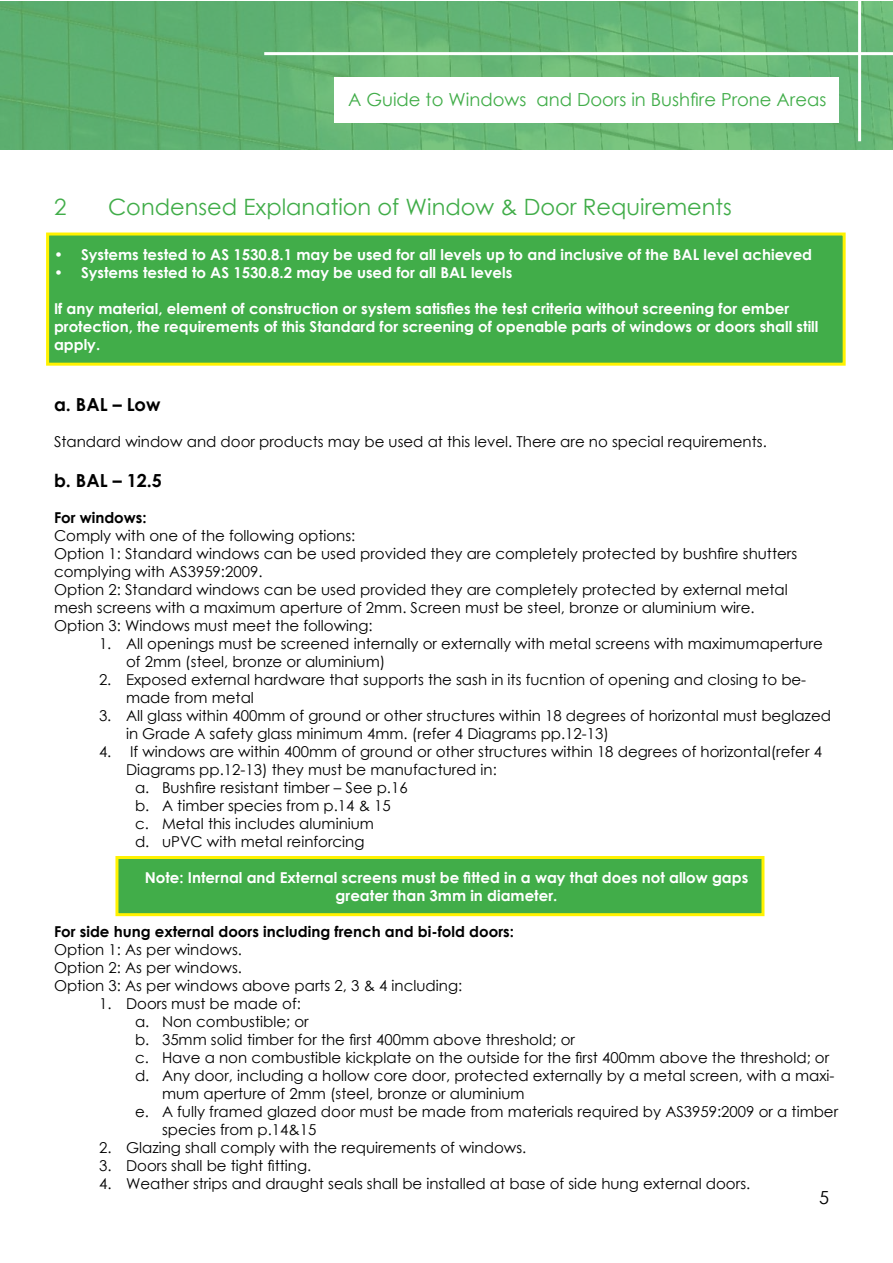
<style>
.page{position:relative;width:893px;height:1263px;background:#fff}
.page>*{position:absolute;margin:0;border:0;box-sizing:border-box;transform-origin:0 0}
.t1{font:22.5px "Century Gothic";color:#41ad49}
.t2{font:18px "Century Gothic";color:#41ad49}
.t3{font:700 18px "Century Gothic";color:#000}
.t4{font:18px "Century Gothic";color:#000}
.t5{font:15px/18px "Century Gothic";color:#000}
.t6{font:700 15px/18px "Century Gothic";color:#fff}
.t7{font:700 15px "Century Gothic";color:#000}
</style>
<div class="page">
<svg style="left:0;top:1px;width:893px;height:149px;background:#63b473"></svg>
<div style="left:335px;top:77px;width:504px;height:46px;background:#fff"></div>
<hr style="left:858px;top:0;width:3px;height:141px;background:#fff">
<hr style="left:264px;top:52px;width:629px;height:3px;background:#fff">
<div style="left:46px;top:232px;width:800px;height:134px;background:#41ad49;border:3px solid #fff200"></div>
<div style="left:115px;top:856px;width:649px;height:60px;background:#41ad49;border:3px solid #fff200"></div>
<p class="t2" style="left:348px;top:87px;width:480px">A Guide to Windows and Doors in Bushfire Prone Areas</p>
<h1 class="t1" style="left:54px;top:191px;width:14px">2</h1>
<h1 class="t1" style="left:108px;top:191px;width:625px">Condensed Explanation of Window &amp; Door Requirements</h1>
<p class="t6" style="left:54px;top:245px;width:760px">• Systems tested to AS 1530.8.1 may be used for all levels up to and inclusive of the BAL level achieved</p>
<p class="t6" style="left:54px;top:263px;width:460px">• Systems tested to AS 1530.8.2 may be used for all BAL levels</p>
<p class="t6" style="left:54px;top:299px;width:766px">If any material, element of construction or system satisfies the test criteria without screening for ember protection, the requirements of this Standard for screening of openable parts of windows or doors shall still apply.</p>
<p class="t3" style="left:54px;top:391px;width:108px">a. BAL – Low</p>
<p class="t5" style="left:54px;top:432px;width:714px">Standard window and door products may be used at this level. There are no special requirements.</p>
<p class="t3" style="left:54px;top:466px;width:109px">b. BAL – 12.5</p>
<p class="t7" style="left:54px;top:506px;width:94px">For windows:</p>
<p class="t5" style="left:54px;top:526px;width:745px">Comply with one of the following options:<br>Option 1: Standard windows can be used provided they are completely protected by bushfire shutters complying with AS3959:2009.<br>Option 2: Standard windows can be used provided they are completely protected by external metal mesh screens with a maximum aperture of 2mm. Screen must be steel, bronze or aluminium wire.<br>Option 3: Windows must meet the following:</p>
<p class="t5" style="left:126px;top:634px;width:698px;text-indent:-27px">1. All openings must be screened internally or externally with metal screens with maximumaperture of 2mm (steel, bronze or aluminium)</p>
<p class="t5" style="left:126px;top:670px;width:682px;text-indent:-27px">2. Exposed external hardware that supports the sash in its fucntion of opening and closing to be&shy;made from metal</p>
<p class="t5" style="left:126px;top:706px;width:706px;text-indent:-27px">3. All glass within 400mm of ground or other structures within 18 degrees of horizontal must beglazed in Grade A safety glass minimum 4mm. (refer 4 Diagrams pp.12-13)</p>
<p class="t5" style="left:99px;top:742px;width:724px">4. If windows are within 400mm of ground or other structures within 18 degrees of horizontal(refer 4</p>
<p class="t5" style="left:126px;top:760px;width:372px">Diagrams pp.12-13) they must be manufactured in:</p>
<p class="t5" style="left:135px;top:778px;width:274px">a. Bushfire resistant timber – See p.16</p>
<p class="t5" style="left:135px;top:796px;width:257px">b. A timber species from p.14 &amp; 15</p>
<p class="t5" style="left:135px;top:814px;width:240px">c. Metal this includes aluminium</p>
<p class="t5" style="left:135px;top:832px;width:231px">d. uPVC with metal reinforcing</p>
<p class="t6" style="left:145px;top:868px;width:605px;text-align:center">Note: Internal and External screens must be fitted in a way that does not allow gaps greater than 3mm in diameter.</p>
<p class="t7" style="left:54px;top:920px;width:461px">For side hung external doors including french and bi-fold doors:</p>
<p class="t5" style="left:54px;top:940px;width:410px">Option 1: As per windows.<br>Option 2: As per windows.<br>Option 3: As per windows above parts 2, 3 &amp; 4 including:</p>
<p class="t5" style="left:99px;top:994px;width:203px">1. Doors must be made of:</p>
<p class="t5" style="left:135px;top:1012px;width:175px">a. Non combustible; or</p>
<p class="t5" style="left:135px;top:1030px;width:441px">b. 35mm solid timber for the first 400mm above threshold; or</p>
<p class="t5" style="left:135px;top:1048px;width:696px">c. Have a non combustible kickplate on the outside for the first 400mm above the threshold; or</p>
<p class="t5" style="left:135px;top:1066px;width:701px">d. Any door, including a hollow core door, protected externally by a metal screen, with a maxi-</p>
<p class="t5" style="left:162px;top:1084px;width:364px">mum aperture of 2mm (steel, bronze or aluminium</p>
<p class="t5" style="left:135px;top:1102px;width:705px">e. A fully framed glazed door must be made from materials required by AS3959:2009 or a timber</p>
<p class="t5" style="left:162px;top:1120px;width:156px">species from p.14&amp;15</p>
<p class="t5" style="left:99px;top:1138px;width:429px">2. Glazing shall comply with the requirements of windows.</p>
<p class="t5" style="left:99px;top:1156px;width:214px">3. Doors shall be tight fitting.</p>
<p class="t5" style="left:99px;top:1174px;width:653px">4. Weather strips and draught seals shall be installed at base of side hung external doors.</p>
<p class="t4" style="left:819px;top:1185px;width:11px">5</p>
</div>
